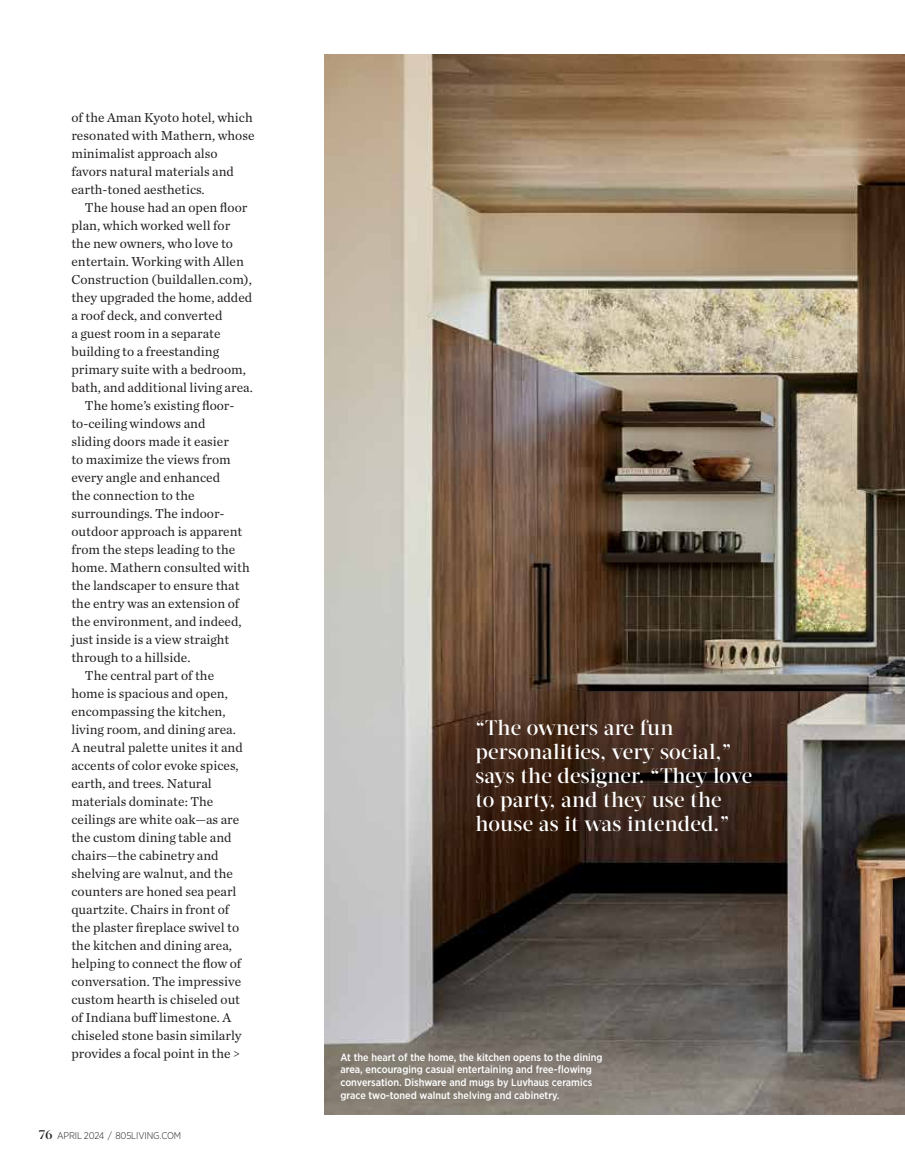
<style>
.page{position:relative;width:905px;height:1175px;background:#fff}
.page>*{position:absolute;margin:0;border:0;box-sizing:border-box;transform-origin:0 0}
.t1{font:500 21px/24px "Acta Display";letter-spacing:.005em;color:#fff}
.t2{font:13.5px/18px "Chronicle Text G1";color:#231f20}
.t3{font:500 10.5px/12.8px "Gotham Narrow";color:#fff}
.t4{font:300 9.75px "Gotham Narrow";letter-spacing:-.015em;color:#231f20}
.s1{font-family:"Acta Display";font-weight:500;font-size:13.5px}
</style>
<div class="page">
<img style="left:324px;top:54px;width:580px;height:1060px">
<p class="t2" style="left:71px;top:107px;width:185px">of the Aman Kyoto hotel, which resonated with Mathern, whose minimalist approach also favors natural materials and earth-toned aesthetics.</p>
<p class="t2" style="left:85px;top:197px;width:164px">The house had an open floor</p>
<p class="t2" style="left:71px;top:215px;width:160px">plan, which worked well for</p>
<p class="t2" style="left:71px;top:233px;width:163px">the new owners, who love to</p>
<p class="t2" style="left:71px;top:251px;width:174px">entertain. Working with Allen</p>
<p class="t2" style="left:71px;top:269px;width:182px">Construction (buildallen.com),</p>
<p class="t2" style="left:71px;top:287px;width:182px">they upgraded the home, added</p>
<p class="t2" style="left:71px;top:305px;width:152px">a roof deck, and converted</p>
<p class="t2" style="left:71px;top:323px;width:151px">a guest room in a separate</p>
<p class="t2" style="left:71px;top:341px;width:149px">building to a freestanding</p>
<p class="t2" style="left:71px;top:359px;width:176px">primary suite with a bedroom,</p>
<p class="t2" style="left:71px;top:377px;width:183px">bath, and additional living area.</p>
<p class="t2" style="left:85px;top:395px;width:151px">The home’s existing floor-</p>
<p class="t2" style="left:71px;top:413px;width:135px">to-ceiling windows and</p>
<p class="t2" style="left:71px;top:431px;width:159px">sliding doors made it easier</p>
<p class="t2" style="left:71px;top:449px;width:161px">to maximize the views from</p>
<p class="t2" style="left:71px;top:467px;width:150px">every angle and enhanced</p>
<p class="t2" style="left:71px;top:485px;width:125px">the connection to the</p>
<p class="t2" style="left:71px;top:503px;width:154px">surroundings. The indoor-</p>
<p class="t2" style="left:71px;top:521px;width:172px">outdoor approach is apparent</p>
<p class="t2" style="left:71px;top:539px;width:165px">from the steps leading to the</p>
<p class="t2" style="left:71px;top:557px;width:180px">home. Mathern consulted with</p>
<p class="t2" style="left:71px;top:575px;width:170px">the landscaper to ensure that</p>
<p class="t2" style="left:71px;top:593px;width:169px">the entry was an extension of</p>
<p class="t2" style="left:71px;top:611px;width:172px">the environment, and indeed,</p>
<p class="t2" style="left:71px;top:629px;width:159px">just inside is a view straight</p>
<p class="t2" style="left:71px;top:647px;width:120px">through to a hillside.</p>
<p class="t2" style="left:85px;top:665px;width:131px">The central part of the</p>
<p class="t2" style="left:71px;top:683px;width:158px">home is spacious and open,</p>
<p class="t2" style="left:71px;top:701px;width:156px">encompassing the kitchen,</p>
<p class="t2" style="left:71px;top:719px;width:166px">living room, and dining area.</p>
<p class="t2" style="left:71px;top:737px;width:173px">A neutral palette unites it and</p>
<p class="t2" style="left:71px;top:755px;width:169px">accents of color evoke spices,</p>
<p class="t2" style="left:71px;top:773px;width:142px">earth, and trees. Natural</p>
<p class="t2" style="left:71px;top:791px;width:143px">materials dominate: The</p>
<p class="t2" style="left:71px;top:809px;width:169px">ceilings are white oak—as are</p>
<p class="t2" style="left:71px;top:827px;width:162px">the custom dining table and</p>
<p class="t2" style="left:71px;top:845px;width:149px">chairs—the cabinetry and</p>
<p class="t2" style="left:71px;top:863px;width:163px">shelving are walnut, and the</p>
<p class="t2" style="left:71px;top:881px;width:166px">counters are honed sea pearl</p>
<p class="t2" style="left:71px;top:899px;width:159px">quartzite. Chairs in front of</p>
<p class="t2" style="left:71px;top:917px;width:169px">the plaster fireplace swivel to</p>
<p class="t2" style="left:71px;top:935px;width:162px">the kitchen and dining area,</p>
<p class="t2" style="left:71px;top:953px;width:171px">helping to connect the flow of</p>
<p class="t2" style="left:71px;top:971px;width:171px">conversation. The impressive</p>
<p class="t2" style="left:71px;top:989px;width:170px">custom hearth is chiseled out</p>
<p class="t2" style="left:71px;top:1007px;width:161px">of Indiana buff limestone. A</p>
<p class="t2" style="left:71px;top:1025px;width:172px">chiseled stone basin similarly</p>
<p class="t2" style="left:71px;top:1043px;width:170px">provides a focal point in the &gt;</p>
<p class="t3" style="left:340px;top:1050px;width:264px">At the heart of the home, the kitchen opens to the dining area, encouraging casual entertaining and free-flowing conversation. Dishware and mugs by Luvhaus ceramics grace two-toned walnut shelving and cabinetry.</p>
<h1 class="t1" style="left:475px;top:715px;width:278px">“The owners are fun personalities, very social,” says the designer. “They love to party, and they use the house as it was intended.”</h1>
<p class="t4" style="left:39px;top:1129px;width:144px"><span class="s1">76</span> APRIL 2024 / 805LIVING.COM</p>
</div>
